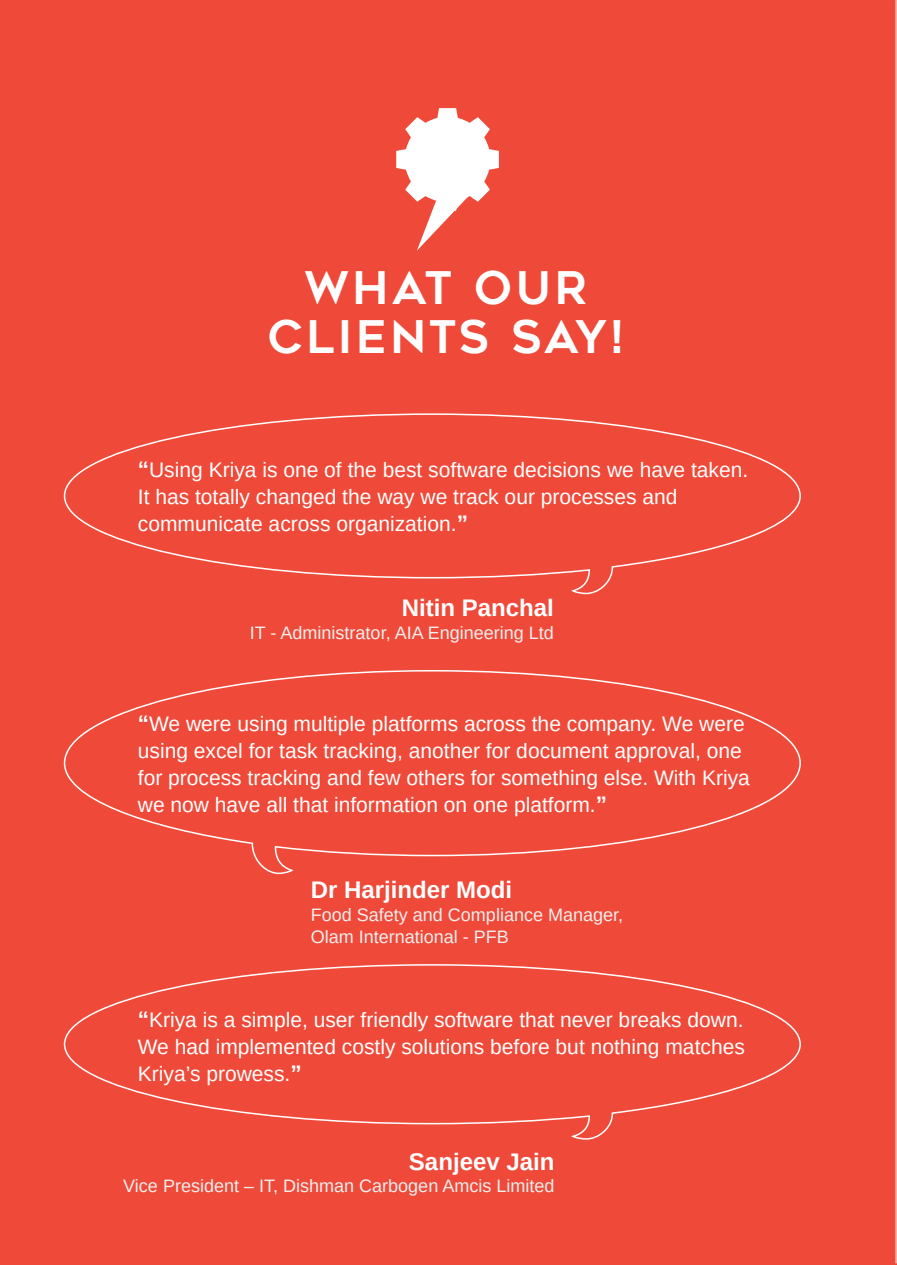
<style>
.page{position:relative;width:897px;height:1265px;background:#fff}
.page>*{position:absolute;margin:0;border:0;box-sizing:border-box;transform-origin:0 0}
.t1{font:44.7px/48.4px "Geometos";letter-spacing:.08em;color:#fff;text-align:center}
.t2{font:700 24px "Arimo";color:#fff}
.t3{font:21px/27px "Arimo";color:#fff}
.t4{font:18px/22.5px "Arimo";color:#efefef}
.s1{font-weight:700;font-size:22.5px}
</style>
<div class="page">
<div style="left:0;top:0;width:896px;height:1264px;background:#ef4a39"></div>
<svg style="left:396px;top:108px;width:102px;height:143px"></svg>
<svg style="left:63px;top:413px;width:738px;height:182px"></svg>
<svg style="left:63px;top:670px;width:738px;height:204px"></svg>
<svg style="left:63px;top:964px;width:738px;height:176px"></svg>
<h1 class="t1" style="left:268px;top:264px;width:357px">WHAT OUR<br>CLIENTS SAY!</h1>
<p class="t3" style="left:138px;top:456px;width:612px"><span class="s1">“</span>Using Kriya is one of the best software decisions we have taken.<br>It has totally changed the way we track our processes and communicate across organization.<span class="s1">”</span></p>
<p class="t2" style="left:401px;top:591px;width:154px">Nitin Panchal</p>
<p class="t4" style="left:250px;top:621px;width:305px">IT - Administrator, AIA Engineering Ltd</p>
<p class="t3" style="left:138px;top:710px;width:613px"><span class="s1">“</span>We were using multiple platforms across the company. We were using excel for task tracking, another for document approval, one for process tracking and few others for something else. With Kriya we now have all that information on one platform.<span class="s1">”</span></p>
<p class="t2" style="left:310px;top:873px;width:203px">Dr Harjinder Modi</p>
<p class="t4" style="left:310px;top:903px;width:314px">Food Safety and Compliance Manager,<br>Olam International - PFB</p>
<p class="t3" style="left:138px;top:1006px;width:608px;text-align:justify"><span class="s1">“</span>Kriya is a simple, user friendly software that never breaks down.<br>We had implemented costly solutions before but nothing matches Kriya’s prowess.<span class="s1">”</span></p>
<p class="t2" style="left:409px;top:1144px;width:147px">Sanjeev Jain</p>
<p class="t4" style="left:123px;top:1174px;width:432px">Vice President – IT, Dishman Carbogen Amcis Limited</p>
</div>
